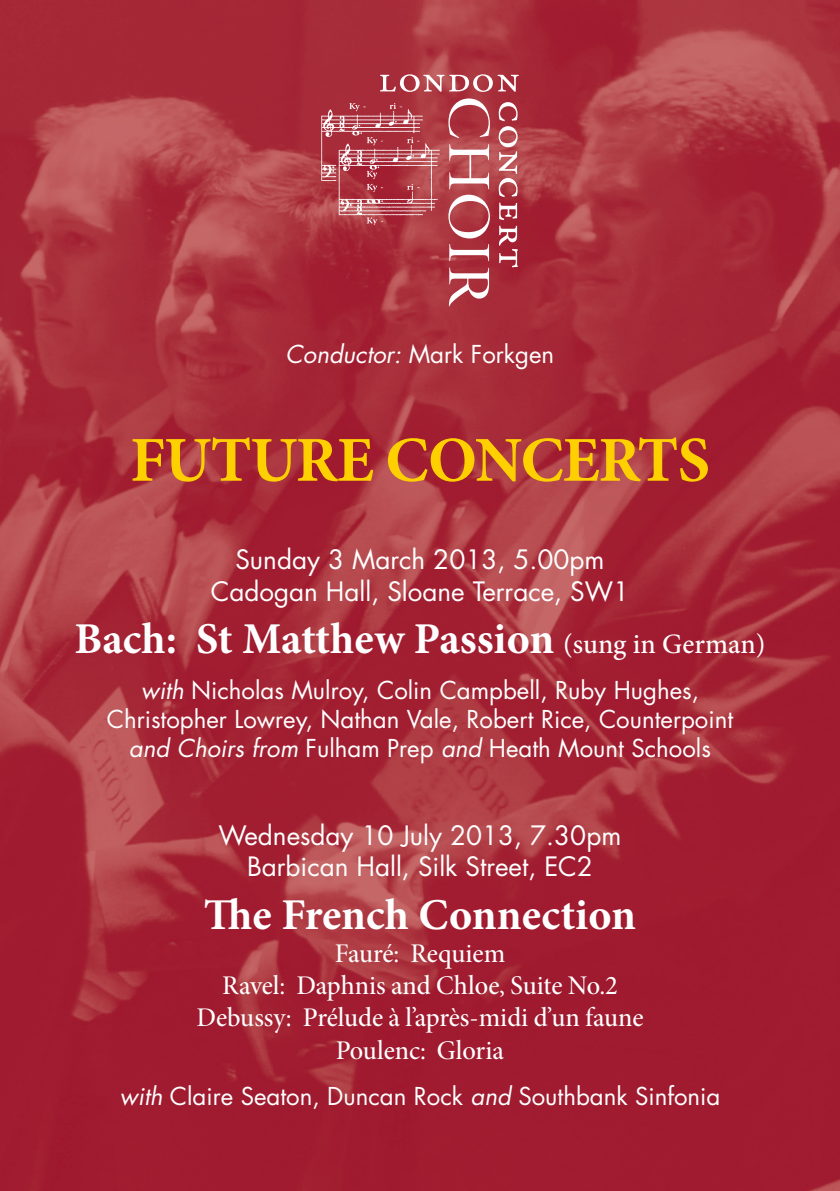
<style>
.page{position:relative;width:840px;height:1191px;background:#fff}
.page>*{position:absolute;margin:0;border:0;box-sizing:border-box;transform-origin:0 0}
.t1{font:700 64px "Minion Pro";letter-spacing:-.02em;color:#ffd000}
.t2{font:700 44px "Minion Pro";color:#fff}
.t3{font:27px/32.4px "Minion Pro Medium Subh";color:#fff;text-align:center}
.t4{font:26px/31.2px "Futura Std";color:#fff;text-align:center}
.t5{font:24px/28.8px "Futura Std";color:#fff;text-align:center}
.s1{font-style:italic}
.s2{font-weight:500;font-size:28px}
</style>
<div class="page">
<img style="left:0;top:0;width:839px;height:1191px">
<svg style="left:321px;top:103px;width:118px;height:122px;background:#b8535c"></svg>
<svg style="left:448px;top:98px;width:41px;height:40px;background:#b95861"></svg>
<svg style="left:449px;top:144px;width:40px;height:45px"></svg>
<svg style="left:448px;top:195px;width:41px;height:43px"></svg>
<svg style="left:449px;top:244px;width:40px;height:17px"></svg>
<svg style="left:448px;top:267px;width:41px;height:39px"></svg>
<svg style="left:498px;top:102px;width:19px;height:165px"></svg>
<svg style="left:380px;top:74px;width:138px;height:18px"></svg>
<p class="t5" style="left:285px;top:340px;width:270px"><span class="s1">Conductor:</span> Mark Forkgen</p>
<h1 class="t1" style="left:130px;top:415px;width:581px">FUTURE CONCERTS</h1>
<p class="t4" style="left:210px;top:544px;width:420px">Sunday 3 March 2013, 5.00pm<br>Cadogan Hall, Sloane Terrace, SW1</p>
<h2 class="t2" style="left:74px;top:608px;width:692px">Bach: St Matthew Passion <span class="s2">(sung in German)</span></h2>
<p class="t5" style="left:107px;top:676px;width:627px"><span class="s1">with</span> Nicholas Mulroy, Colin Campbell, Ruby Hughes,<br>Christopher Lowrey, Nathan Vale, Robert Rice, Counterpoint <span class="s1">and Choirs from</span> Fulham Prep <span class="s1">and</span> Heath Mount Schools</p>
<p class="t4" style="left:218px;top:820px;width:404px">Wednesday 10 July 2013, 7.30pm<br>Barbican Hall, Silk Street, EC2</p>
<h2 class="t2" style="left:204px;top:884px;width:433px">The French Connection</h2>
<p class="t3" style="left:196px;top:937px;width:448px">Fauré: Requiem<br>Ravel: Daphnis and Chloe, Suite No.2<br>Debussy: Prélude à l’après-midi d’un faune<br>Poulenc: Gloria</p>
<p class="t5" style="left:119px;top:1081px;width:602px"><span class="s1">with</span> Claire Seaton, Duncan Rock <span class="s1">and</span> Southbank Sinfonia</p>
</div>
